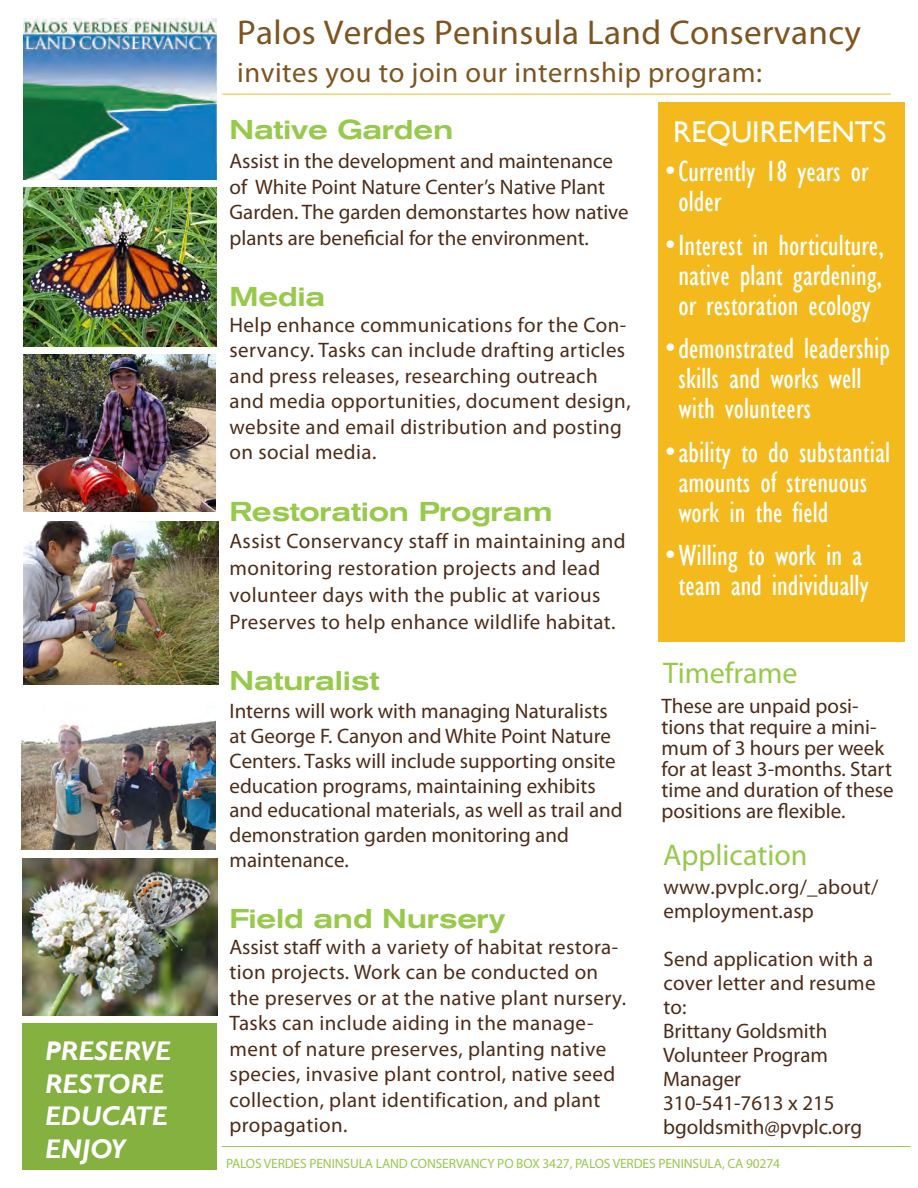
<style>
.page{position:relative;width:918px;height:1188px;background:#fff}
.page>*{position:absolute;margin:0;border:0;box-sizing:border-box;transform-origin:0 0}
.t1{font:34.5px "Myriad Pro";letter-spacing:.01em;color:#7e5520}
.t2{font:condensed 30px/30px "Gill Sans";color:#fff}
.t3{font:30px "Myriad Pro";color:#97ca4b}
.t4{font:30px "Gill Sans";color:#fff}
.t5{font:28.5px "Myriad Pro";letter-spacing:.02em;color:#7e5520}
.t6{font:500 expanded 27px "Akzidenz Grotesk BQ";letter-spacing:-.01em;color:#97ca4b}
.t7{font:italic 700 27px "Gill Sans";color:#fff}
.t8{font:21px/25.5px "Myriad Pro";letter-spacing:.01em;color:#4d2c17}
.t9{font:13.5px "Myriad Pro";letter-spacing:-.01em;color:#97ca4b}
</style>
<div class="page">
<hr style="left:222px;top:94px;width:669px;height:1px;background:#f4ba1d">
<img style="left:24px;top:18px;width:192px;height:162px">
<img style="left:24px;top:354px;width:192px;height:157px">
<img style="left:24px;top:522px;width:194px;height:162px">
<img style="left:23px;top:858px;width:194px;height:157px">
<div style="left:23px;top:1024px;width:194px;height:146px;background:#84b140"></div>
<div style="left:658px;top:102px;width:246px;height:540px;background:#f4ba1d"></div>
<hr style="left:222px;top:1146px;width:689px;height:1px;background:#97ca4b">
<img style="left:22px;top:720px;width:194px;height:130px">
<img style="left:24px;top:187px;width:193px;height:159px">
<p class="t7" style="left:45px;top:1036px;width:127px">PRESERVE</p>
<p class="t7" style="left:45px;top:1068px;width:120px">RESTORE</p>
<p class="t7" style="left:45px;top:1100px;width:124px">EDUCATE</p>
<p class="t7" style="left:45px;top:1133px;width:82px">ENJOY</p>
<p class="t1" style="left:237px;top:11px;width:625px">Palos Verdes Peninsula Land Conservancy</p>
<p class="t5" style="left:237px;top:55px;width:526px">invites you to join our internship program:</p>
<p class="t6" style="left:230px;top:114px;width:225px">Native Garden</p>
<p class="t8" style="left:230px;top:148px;width:401px">Assist in the development and maintenance of White Point Nature Center’s Native Plant Garden. The garden demonstartes how native plants are beneficial for the environment.</p>
<p class="t6" style="left:230px;top:281px;width:97px">Media</p>
<p class="t8" style="left:230px;top:312px;width:403px">Help enhance communications for the Con&shy;servancy. Tasks can include drafting articles and press releases, researching outreach and media opportunities, document design, website and email distribution and posting</p>
<p class="t8" style="left:230px;top:439px;width:148px">on social media.</p>
<p class="t6" style="left:230px;top:496px;width:325px">Restoration Program</p>
<p class="t8" style="left:230px;top:527px;width:398px;line-height:27px">Assist Conservancy staff in maintaining and monitoring restoration projects and lead volunteer days with the public at various Preserves to help enhance wildlife habitat.</p>
<p class="t6" style="left:230px;top:665px;width:151px">Naturalist</p>
<p class="t8" style="left:230px;top:699px;width:395px;line-height:24.8px">Interns will work with managing Naturalists at George F. Canyon and White Point Nature Centers. Tasks will include supporting onsite education programs, maintaining exhibits and educational materials, as well as trail and demonstration garden monitoring and maintenance.</p>
<p class="t6" style="left:230px;top:903px;width:277px">Field and Nursery</p>
<p class="t8" style="left:230px;top:934px;width:398px">Assist staff with a variety of habitat restora&shy;tion projects. Work can be conducted on the preserves or at the native plant nursery.<br>Tasks can include aiding in the manage&shy;ment of nature preserves, planting native species, invasive plant control, native seed collection, plant identification, and plant propagation.</p>
<p class="t4" style="left:673px;top:114px;width:215px">REQUIREMENTS</p>
<p class="t2" style="left:679px;top:156px;width:192px;text-indent:-13px">• Currently 18 years or older</p>
<p class="t2" style="left:665px;top:230px;width:221px;text-align:center">• Interest in horticulture, native plant gardening, or restoration ecology</p>
<p class="t2" style="left:679px;top:333px;width:213px;text-indent:-14px">• demonstrated leadership skills and works well with volunteers</p>
<p class="t2" style="left:679px;top:437px;width:213px;text-indent:-14px">• ability to do substantial amounts of strenuous work in the field</p>
<p class="t2" style="left:665px;top:540px;width:205px;text-align:center">• Willing to work in a team and individually</p>
<p class="t3" style="left:663px;top:654px;width:136px">Timeframe</p>
<p class="t8" style="left:662px;top:695px;width:234px;line-height:21px">These are unpaid posi&shy;tions that require a mini&shy;mum of 3 hours per week for at least 3-months. Start time and duration of these positions are flexible.</p>
<p class="t3" style="left:663px;top:836px;width:146px">Application</p>
<p class="t8" style="left:663px;top:875px;width:216px;line-height:24px">www.pvplc.org/_about/ employment.asp</p>
<p class="t8" style="left:663px;top:947px;width:214px;line-height:24px;text-align:justify">Send application with a cover letter and resume to:</p>
<p class="t8" style="left:663px;top:1018px;width:166px">Brittany Goldsmith</p>
<p class="t8" style="left:663px;top:1042px;width:166px">Volunteer Program</p>
<p class="t8" style="left:663px;top:1066px;width:80px">Manager</p>
<p class="t8" style="left:663px;top:1090px;width:173px">310-541-7613 x 215</p>
<p class="t8" style="left:663px;top:1114px;width:201px">bgoldsmith@pvplc.org</p>
<p class="t9" style="left:226px;top:1155px;width:556px">PALOS VERDES PENINSULA LAND CONSERVANCY PO BOX 3427, PALOS VERDES PENINSULA, CA 90274</p>
</div>
